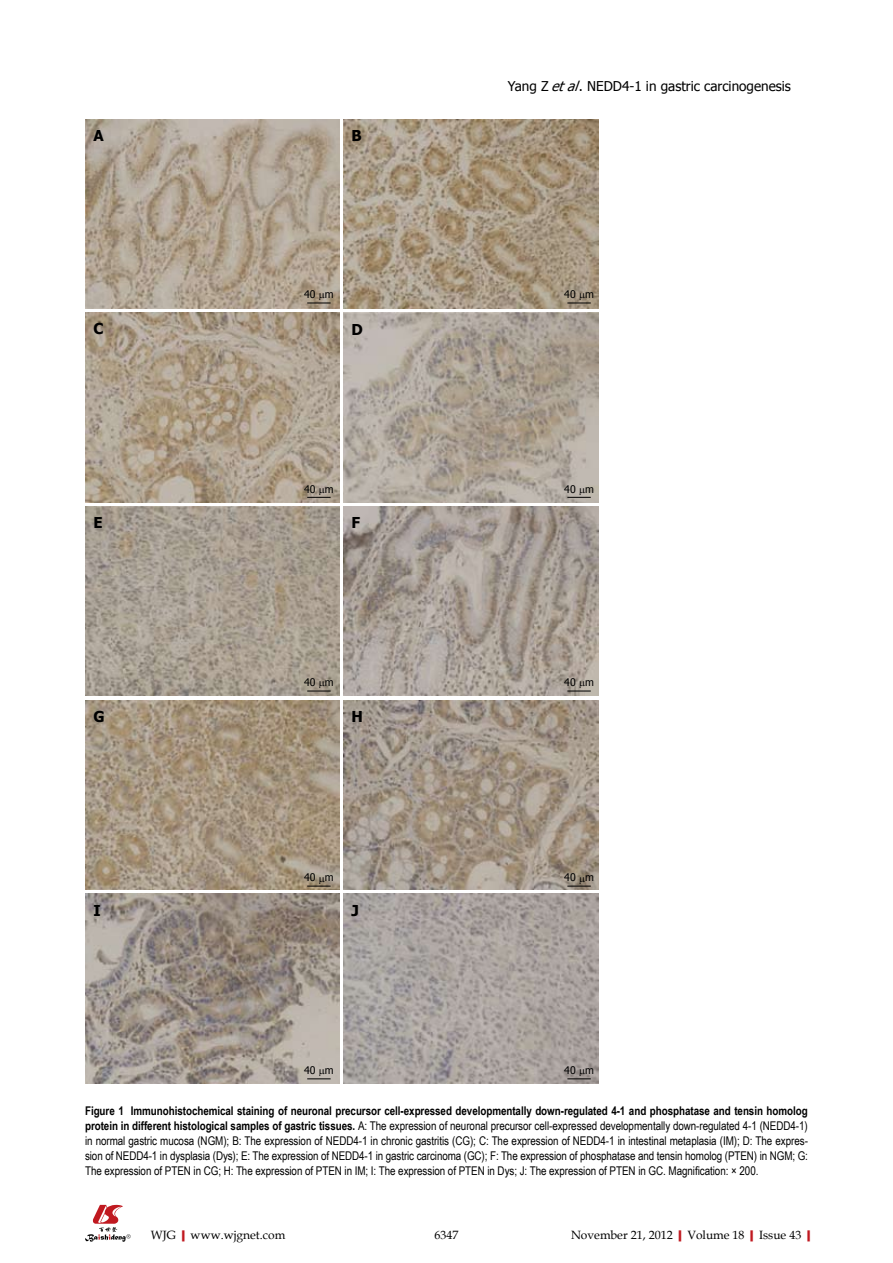
<style>
.page{position:relative;width:893px;height:1263px;background:#fff}
.page>*{position:absolute;margin:0;border:0;box-sizing:border-box;transform-origin:0 0}
.t1{font:700 15px "Tahoma";color:#000}
.t2{font:13.5px "Tahoma";color:#000}
.t3{font:12px/15px "Arial Narrow";letter-spacing:-.005em;color:#000;text-align:justify}
.t4{font:12px "Book Antiqua";color:#000}
.t5{font:10.5px "Tahoma";color:#000}
.s1{font-style:italic}
.s2{font-weight:700}
.s3{font-weight:700;color:#c01920}
</style>
<div class="page">
<svg style="left:85px;top:1205px;width:46px;height:37px"></svg>
<img style="left:85px;top:119px;width:254px;height:190px">
<img style="left:344px;top:119px;width:254px;height:190px">
<img style="left:85px;top:312px;width:254px;height:190px">
<img style="left:344px;top:312px;width:254px;height:190px">
<img style="left:85px;top:506px;width:254px;height:190px">
<img style="left:344px;top:506px;width:254px;height:190px">
<img style="left:85px;top:700px;width:254px;height:190px">
<img style="left:344px;top:700px;width:254px;height:190px">
<img style="left:85px;top:894px;width:254px;height:189px">
<img style="left:344px;top:894px;width:254px;height:189px">
<svg style="left:307px;top:294px;width:24px;height:10px"></svg>
<svg style="left:567px;top:294px;width:24px;height:10px"></svg>
<svg style="left:307px;top:488px;width:24px;height:10px"></svg>
<svg style="left:567px;top:488px;width:24px;height:10px"></svg>
<svg style="left:307px;top:682px;width:24px;height:10px"></svg>
<svg style="left:567px;top:682px;width:24px;height:10px"></svg>
<svg style="left:307px;top:877px;width:24px;height:10px"></svg>
<svg style="left:567px;top:877px;width:24px;height:10px"></svg>
<svg style="left:307px;top:1069px;width:24px;height:10px"></svg>
<svg style="left:567px;top:1069px;width:24px;height:10px"></svg>
<p class="t1" style="left:94px;top:125px;width:12px">A</p>
<p class="t1" style="left:351px;top:125px;width:12px">B</p>
<p class="t2" style="left:508px;top:77px;width:284px">Yang Z <span class="s1">etal</span>. NEDD4-1 in gastric carcinogenesis</p>
<p class="t5" style="left:304px;top:287px;width:31px">40 m</p>
<p class="t5" style="left:564px;top:287px;width:31px">40 m</p>
<p class="t1" style="left:94px;top:318px;width:12px">C</p>
<p class="t1" style="left:351px;top:319px;width:13px">D</p>
<p class="t5" style="left:304px;top:482px;width:31px">40 m</p>
<p class="t5" style="left:564px;top:482px;width:31px">40 m</p>
<p class="t1" style="left:94px;top:512px;width:11px">E</p>
<p class="t1" style="left:351px;top:512px;width:10px">F</p>
<p class="t5" style="left:304px;top:675px;width:31px">40 m</p>
<p class="t5" style="left:564px;top:675px;width:31px">40 m</p>
<p class="t1" style="left:94px;top:705px;width:13px">G</p>
<p class="t1" style="left:351px;top:706px;width:13px">H</p>
<p class="t5" style="left:304px;top:870px;width:31px">40 m</p>
<p class="t5" style="left:564px;top:870px;width:31px">40 m</p>
<p class="t1" style="left:94px;top:899px;width:9px">I</p>
<p class="t1" style="left:351px;top:900px;width:9px">J</p>
<p class="t5" style="left:304px;top:1063px;width:31px">40 m</p>
<p class="t5" style="left:564px;top:1063px;width:31px">40 m</p>
<p class="t3" style="left:85px;top:1103px;width:724px"><span class="s2">Figure 1 Immunohistochemical staining of neuronal precursor cell-expressed developmentally down-regulated 4-1 and phosphatase and tensin homolog protein in different histological samples of gastric tissues.</span> A: The expression of neuronal precursor cell-expressed developmentally down-regulated 4-1 (NEDD4-1) in normal gastric mucosa (NGM); B: The expression of NEDD4-1 in chronic gastritis (CG); C: The expression of NEDD4-1 in intestinal metaplasia (IM); D: The expres&shy;sion of NEDD4-1 in dysplasia (Dys); E: The expression of NEDD4-1 in gastric carcinoma (GC); F: The expression of phosphatase and tensin homolog (PTEN) in NGM; G:<br>The expression of PTEN in CG; H: The expression of PTEN in IM; I: The expression of PTEN in Dys; J: The expression of PTEN in GC. Magnification: × 200.</p>
<p class="t4" style="left:151px;top:1226px;width:136px">WJG<span class="s3">|</span>www.wjgnet.com</p>
<p class="t4" style="left:434px;top:1226px;width:25px">6347</p>
<p class="t4" style="left:571px;top:1226px;width:246px">November 21, 2012<span class="s3">|</span>Volume 18<span class="s3">|</span>Issue 43<span class="s3">|</span></p>
</div>
